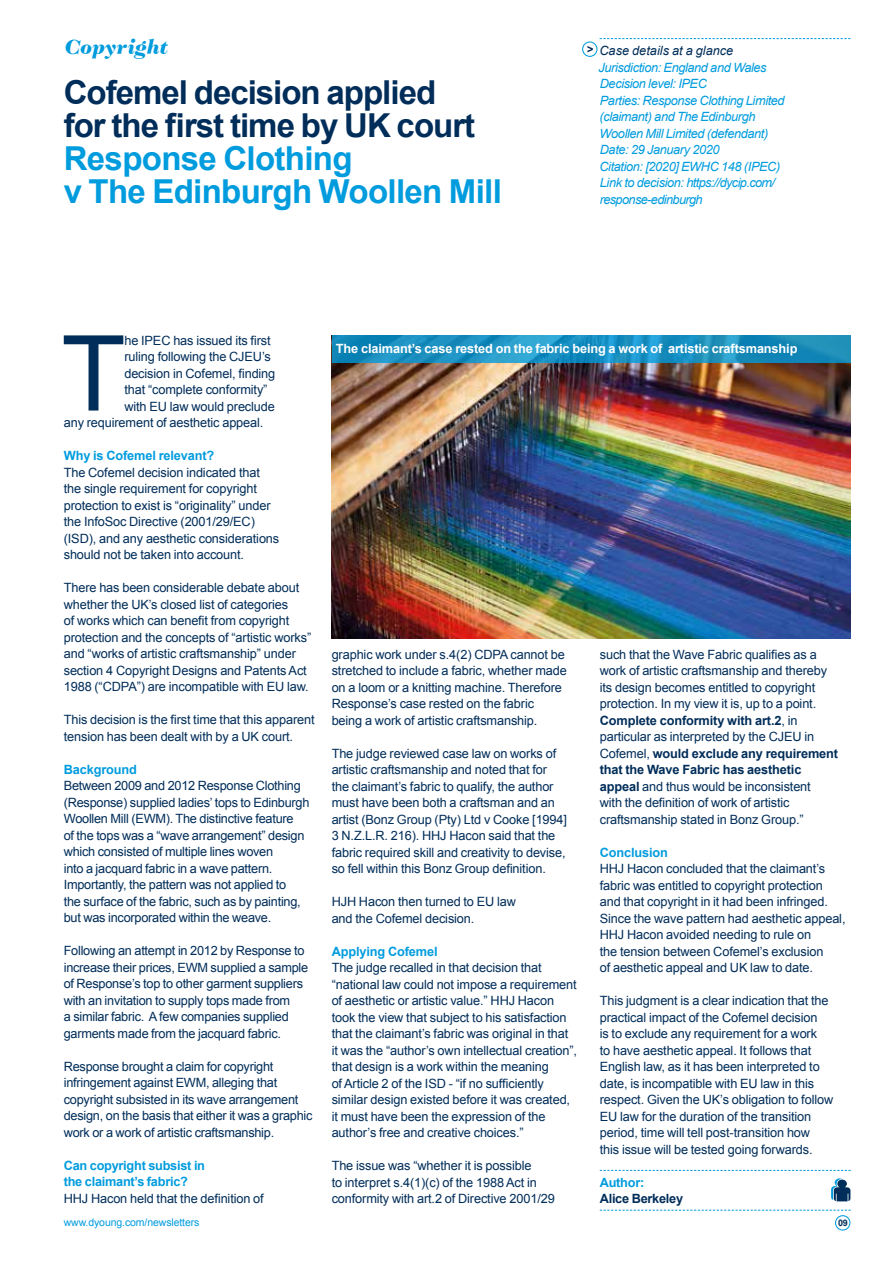
<style>
.page{position:relative;width:893px;height:1263px;background:#fff}
.page>*{position:absolute;margin:0;border:0;box-sizing:border-box;transform-origin:0 0}
.t1{font:105px "Arial";color:#002d59}
.t2{font:700 33px/33px "Arial";letter-spacing:-.03em;color:#002d59}
.t3{font:700 33px/33px "Arial";letter-spacing:-.02em;color:#009cde}
.t4{font:italic 900 21px "Caslon Two Twenty Four";letter-spacing:.01em;color:#009cde}
.t5{font:12.75px/16.5px "Arial";letter-spacing:-.01em;color:#002d59}
.t6{font:italic 12.75px/16.5px "Arial";letter-spacing:-.03em;color:#009cde}
.t7{font:700 12.75px/16.5px "Arial";letter-spacing:-.01em;color:#009cde}
.t8{font:700 12.75px "Arial";letter-spacing:-.01em;color:#fff}
.t9{font:italic 12.75px "Arial";color:#002d59}
.t10{font:700 12.75px "Arial";letter-spacing:-.02em;color:#002d59}
.t11{font:10.5px "Arial";letter-spacing:-.01em;color:#009cde}
.t12{font:700 9px "Arial";color:#002d59}
.s1{font-weight:700}
</style>
<div class="page">
<img style="left:332px;top:363px;width:518px;height:276px">
<svg style="left:600px;top:1170px;width:251px;height:1px"></svg>
<svg style="left:600px;top:1210px;width:251px;height:20px"></svg>
<svg style="left:582px;top:38px;width:268px;height:19px"></svg>
<svg style="left:332px;top:335px;width:518px;height:28px;background:#198fc0"></svg>
<svg style="left:831px;top:1178px;width:19px;height:23px"></svg>
<h3 class="t4" style="left:64px;top:34px;width:105px">Copyright</h3>
<h2 class="t2" style="left:64px;top:76px;width:413px">Cofemel decision applied for the first time by UK court</h2>
<h2 class="t3" style="left:64px;top:142px;width:440px">Response Clothing<br>v The Edinburgh Woollen Mill</h2>
<p class="t9" style="left:599px;top:42px;width:135px">Case details at a glance</p>
<p class="t6" style="left:599px;top:59px;width:188px">Jurisdiction: England and Wales<br>Decision level: IPEC<br>Parties: Response Clothing Limited (claimant) and The Edinburgh<br>Woollen Mill Limited (defendant)<br>Date: 29 January 2020<br>Citation: [2020] EWHC 148 (IPEC)<br>Link to decision: https://dycip.com/ response-edinburgh</p>
<h1 class="t1" style="left:61px;top:305px;width:66px">T</h1>
<p class="t5" style="left:124px;top:332px;width:148px">he IPEC has issued its first</p>
<p class="t5" style="left:124px;top:348px;width:148px">ruling following the CJEU’s</p>
<p class="t5" style="left:124px;top:365px;width:152px">decision in Cofemel, finding</p>
<p class="t5" style="left:124px;top:381px;width:145px">that “complete conformity”</p>
<p class="t5" style="left:124px;top:398px;width:152px">with EU law would preclude</p>
<p class="t5" style="left:64px;top:414px;width:201px">any requirement of aesthetic appeal.</p>
<p class="t7" style="left:64px;top:448px;width:152px">Why is Cofemel relevant?</p>
<p class="t5" style="left:64px;top:464px;width:217px">The Cofemel decision indicated that the single requirement for copyright protection to exist is “originality” under the InfoSoc Directive (2001/29/EC) (ISD), and any aesthetic considerations should not be taken into account.</p>
<p class="t5" style="left:64px;top:579px;width:249px">There has been considerable debate about whether the UK’s closed list of categories<br>of works which can benefit from copyright protection and the concepts of “artistic works” and “works of artistic craftsmanship” under section 4 Copyright Designs and Patents Act 1988 (“CDPA”) are incompatible with EU law.</p>
<p class="t5" style="left:64px;top:711px;width:252px">This decision is the first time that this apparent tension has been dealt with by a UK court.</p>
<p class="t7" style="left:64px;top:761px;width:75px">Background</p>
<p class="t5" style="left:64px;top:777px;width:247px">Between 2009 and 2012 Response Clothing (Response) supplied ladies’ tops to Edinburgh Woollen Mill (EWM). The distinctive feature<br>of the tops was a “wave arrangement” design which consisted of multiple lines woven<br>into a jacquard fabric in a wave pattern.<br>Importantly, the pattern was not applied to<br>the surface of the fabric, such as by painting, but was incorporated within the weave.</p>
<p class="t5" style="left:64px;top:942px;width:246px">Following an attempt in 2012 by Response to increase their prices, EWM supplied a sample of Response’s top to other garment suppliers with an invitation to supply tops made from<br>a similar fabric. A few companies supplied garments made from the jacquard fabric.</p>
<p class="t5" style="left:64px;top:1058px;width:250px">Response brought a claim for copyright infringement against EWM, alleging that copyright subsisted in its wave arrangement design, on the basis that either it was a graphic work or a work of artistic craftsmanship.</p>
<p class="t7" style="left:64px;top:1157px;width:143px">Can copyright subsist in the claimant’s fabric?</p>
<p class="t5" style="left:64px;top:1190px;width:201px">HHJ Hacon held that the definition of</p>
<p class="t8" style="left:336px;top:340px;width:463px">The claimant’s case rested on the fabric being a work of artistic craftsmanship</p>
<p class="t5" style="left:332px;top:646px;width:237px">graphic work under s.4(2) CDPA cannot be stretched to include a fabric, whether made on a loom or a knitting machine. Therefore Response’s case rested on the fabric being a work of artistic craftsmanship.</p>
<p class="t5" style="left:332px;top:745px;width:237px">The judge reviewed case law on works of artistic craftsmanship and noted that for the claimant’s fabric to qualify, the author must have been both a craftsman and an artist (Bonz Group (Pty) Ltd v Cooke [1994] 3 N.Z.L.R. 216). HHJ Hacon said that the fabric required skill and creativity to devise, so fell within this Bonz Group definition.</p>
<p class="t5" style="left:332px;top:894px;width:186px">HJH Hacon then turned to EU law and the Cofemel decision.</p>
<p class="t7" style="left:332px;top:943px;width:107px">Applying Cofemel</p>
<p class="t5" style="left:332px;top:960px;width:247px">The judge recalled in that decision that “national law could not impose a requirement of aesthetic or artistic value.” HHJ Hacon took the view that subject to his satisfaction that the claimant’s fabric was original in that it was the “author’s own intellectual creation”, that design is a work within the meaning<br>of Article 2 of the ISD - “if no sufficiently similar design existed before it was created, it must have been the expression of the author’s free and creative choices.”</p>
<p class="t5" style="left:332px;top:1158px;width:225px">The issue was “whether it is possible<br>to interpret s.4(1)(c) of the 1988 Act in conformity with art.2 of Directive 2001/29</p>
<p class="t5" style="left:600px;top:646px;width:240px">such that the Wave Fabric qualifies as a work of artistic craftsmanship and thereby its design becomes entitled to copyright protection. In my view it is, up to a point.<br><span class="s1">Complete conformity with art.2</span>, in particular as interpreted by the CJEU in Cofemel, <span class="s1">would exclude any requirement that the Wave Fabric has aesthetic appeal</span> and thus would be inconsistent<br>with the definition of work of artistic craftsmanship stated in Bonz Group.”</p>
<p class="t7" style="left:600px;top:844px;width:70px">Conclusion</p>
<p class="t5" style="left:600px;top:861px;width:247px">HHJ Hacon concluded that the claimant’s fabric was entitled to copyright protection and that copyright in it had been infringed.<br>Since the wave pattern had aesthetic appeal, HHJ Hacon avoided needing to rule on<br>the tension between Cofemel’s exclusion<br>of aesthetic appeal and UK law to date.</p>
<p class="t5" style="left:600px;top:993px;width:235px">This judgment is a clear indication that the practical impact of the Cofemel decision<br>is to exclude any requirement for a work<br>to have aesthetic appeal. It follows that English law, as it has been interpreted to date, is incompatible with EU law in this respect. Given the UK’s obligation to follow EU law for the duration of the transition period, time will tell post-transition how<br>this issue will be tested going forwards.</p>
<p class="t7" style="left:600px;top:1174px;width:46px">Author:</p>
<p class="t10" style="left:600px;top:1190px;width:85px">Alice Berkeley</p>
<p class="t11" style="left:64px;top:1215px;width:137px">www.dyoung.com/newsletters</p>
<p class="t12" style="left:838px;top:1217px;width:11px">09</p>
</div>
